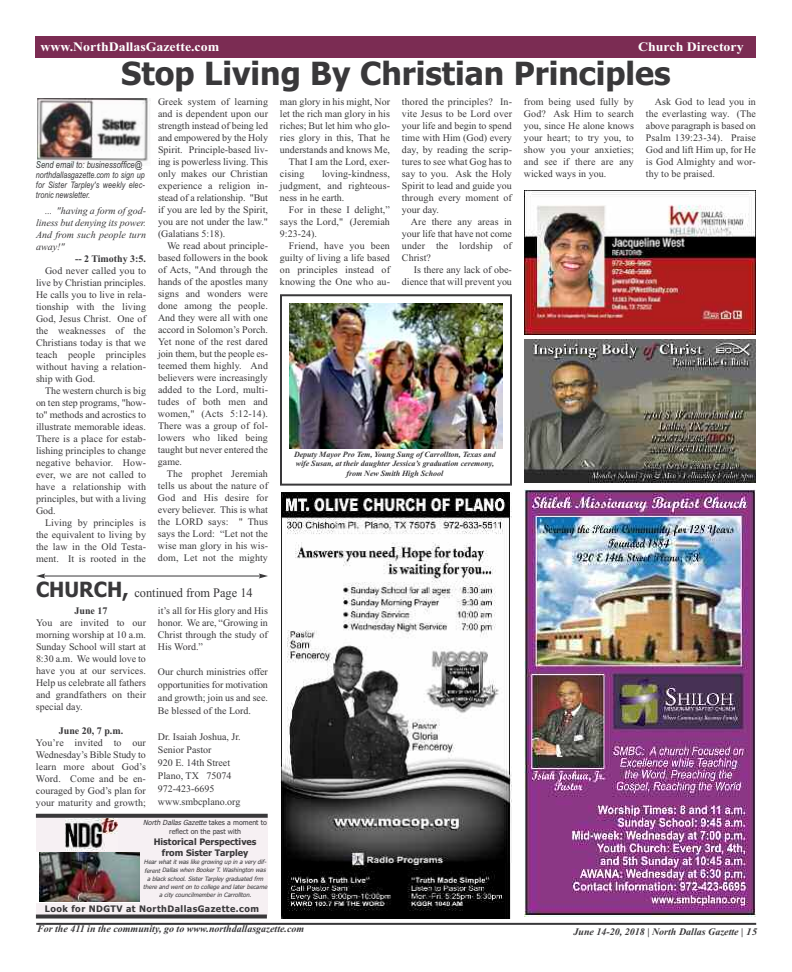
<style>
.page{position:relative;width:792px;height:972px;background:#fff}
.page>*{position:absolute;margin:0;border:0;box-sizing:border-box;transform-origin:0 0}
.t1{font:700 32px "Tahoma";color:#39383a}
.t2{font:700 13px "Times New Roman";color:#fff;scale:1.07 1}
.t3{font:13px "Times New Roman";color:#39383a;scale:.95 1}
.t4{font:10px/12px "Times New Roman";color:#39383a;text-align:justify}
.t5{font:italic 700 10px "Times New Roman";color:#39383a}
.t6{font:italic 10px/12px "Times New Roman";letter-spacing:-.005em;color:#39383a;text-align:justify}
.t7{font:700 10px "Times New Roman";color:#39383a}
.t8{font:italic 9.5px "Arial";color:#39383a;scale:.8 1}
.t9{font:italic 9px/10px "Arial";letter-spacing:.005em;color:#39383a;text-align:justify;scale:.8 1}
.t10{font:700 9px/10.8px "Tahoma";color:#39383a;text-align:center}
.t11{font:700 9px "Tahoma";letter-spacing:.05em;color:#39383a}
.t12{font:italic 700 8px/9.6px "Times New Roman";letter-spacing:-.005em;color:#39383a;text-align:center}
.t13{font:7px/9.3px "Tahoma";color:#39383a;text-align:center}
.t14{font:italic 6px/8.2px "Tahoma";color:#39383a;text-align:center}
.s1{font-family:"Tahoma";font-weight:700;font-size:21px}
.s2{font-style:italic}
</style>
<div class="page">
<div style="left:280px;top:294px;width:232px;height:192px;border:2px solid #39383a"></div>
<hr style="left:36px;top:923px;width:720px;height:2px;background:#39383a">
<div style="left:35px;top:36px;width:721px;height:22px;background:#7b2c53"></div>
<img style="left:524px;top:340px;width:232px;height:142px">
<img style="left:37px;top:98px;width:114px;height:67px">
<img style="left:280px;top:492px;width:232px;height:426px">
<img style="left:524px;top:489px;width:232px;height:428px">
<div style="left:36px;top:817px;width:232px;height:99px;background:#f6f0f3"></div>
<div style="left:36px;top:852px;width:104px;height:51px;background:linear-gradient(to bottom,#fff,#fff)"></div>
<img style="left:40px;top:852px;width:100px;height:49px">
<svg style="left:36px;top:814px;width:232px;height:4px"></svg>
<svg style="left:36px;top:915px;width:231px;height:4px"></svg>
<img style="left:65px;top:819px;width:53px;height:31px">
<img style="left:290px;top:304px;width:213px;height:145px">
<hr style="left:44px;top:576px;width:217px;height:1px;background:#39383a">
<svg style="left:36px;top:574px;width:9px;height:5px"></svg>
<svg style="left:259px;top:574px;width:9px;height:5px"></svg>
<img style="left:524px;top:191px;width:231px;height:143px">
<h2 class="t2" style="left:41px;top:39px;width:169px">www.NorthDallasGazette.com</h2>
<h2 class="t2" style="left:638px;top:39px;width:100px">Church Directory</h2>
<h1 class="t1" style="left:121px;top:56px;width:551px">Stop Living By Christian Principles</h1>
<p class="t8" style="left:36px;top:159px;width:135px">Send email to: businessoffice@</p>
<p class="t9" style="left:36px;top:170px;width:137px">northdallasgazette.com to sign up for Sister Tarpley's weekly elec&shy;tronic newsletter.</p>
<p class="t6" style="left:36px;top:205px;width:112px;text-indent:9px">... "having a form of god&shy;liness but denying its power.<br>And from such people turn away!"</p>
<p class="t7" style="left:75px;top:253px;width:72px">-- 2 Timothy 3:5.</p>
<p class="t4" style="left:36px;top:265px;width:112px;text-indent:9px">God never called you to live by Christian principles.<br>He calls you to live in rela&shy;tionship with the living God, Jesus Christ. One of the weaknesses of the Christians today is that we teach people principles without having a relation&shy;ship with God.</p>
<p class="t4" style="left:36px;top:385px;width:112px;text-indent:9px">The western church is big on ten step programs, "how&shy;to" methods and acrostics to illustrate memorable ideas.<br>There is a place for estab&shy;lishing principles to change negative behavior. How&shy;ever, we are not called to have a relationship with principles, but with a living God.</p>
<p class="t4" style="left:36px;top:517px;width:112px;text-indent:9px">Living by principles is the equivalent to living by the law in the Old Testa&shy;ment. It is rooted in the</p>
<p class="t4" style="left:158px;top:96px;width:112px">Greek system of learning and is dependent upon our strength instead of being led and empowered by the Holy Spirit. Principle-based liv&shy;ing is powerless living. This only makes our Christian experience a religion in&shy;stead of a relationship. "But if you are led by the Spirit, you are not under the law." (Galatians 5:18).</p>
<p class="t4" style="left:158px;top:240px;width:112px;text-indent:9px">We read about principle&shy;based followers in the book of Acts, "And through the hands of the apostles many signs and wonders were done among the people.<br>And they were all with one accord in Solomon’s Porch.<br>Yet none of the rest dared join them, but the people es&shy;teemed them highly. And believers were increasingly added to the Lord, multi&shy;tudes of both men and women," (Acts 5:12-14).<br>There was a group of fol&shy;lowers who liked being taught but never entered the game.</p>
<p class="t4" style="left:158px;top:468px;width:112px;text-indent:9px">The prophet Jeremiah tells us about the nature of God and His desire for every believer. This is what the LORD says: " Thus says the Lord: “Let not the wise man glory in his wis&shy;dom, Let not the mighty</p>
<h2 class="t3" style="left:36px;top:585px;width:230px"><span class="s1">CHURCH,</span> continued from Page 14</h2>
<p class="t7" style="left:74px;top:605px;width:35px">June 17</p>
<p class="t4" style="left:36px;top:617px;width:112px">You are invited to our morning worship at 10 a.m.<br>Sunday School will start at 8:30 a.m. We would love to have you at our services.<br>Help us celebrate all fathers and grandfathers on their special day.</p>
<p class="t7" style="left:59px;top:725px;width:66px">June 20, 7 p.m.</p>
<p class="t4" style="left:36px;top:737px;width:112px">You’re invited to our Wednesday’s Bible Study to learn more about God’s Word. Come and be en&shy;couraged by God’s plan for your maturity and growth;</p>
<p class="t4" style="left:158px;top:605px;width:111px">it’s all for His glory and His honor. We are, “Growing in Christ through the study of His Word.”</p>
<p class="t4" style="left:158px;top:665px;width:111px;line-height:13px">Our church ministries offer opportunities for motivation and growth; join us and see.<br>Be blessed of the Lord.</p>
<p class="t4" style="left:158px;top:730px;width:84px;line-height:13px;text-align:left">Dr. Isaiah Joshua, Jr.<br>Senior Pastor<br>920 E. 14th Street<br>Plano, TX 75074<br>972-423-6695 www.smbcplano.org</p>
<p class="t13" style="left:143px;top:818px;width:125px"><span class="s2">NorthDallasGazette</span>takes a moment to reflect on the past with</p>
<p class="t10" style="left:154px;top:837px;width:104px">Historical Perspectives from Sister Tarpley</p>
<p class="t14" style="left:143px;top:858px;width:127px">Hear what it was like growing up in a very dif&shy;ferent Dallas when Booker T. Washington was a black school. Sister Tarpley graduated frm there and went on to college and later became a city councilmember in Carrollton.</p>
<p class="t11" style="left:45px;top:904px;width:216px">Look for NDGTV at NorthDallasGazette.com</p>
<p class="t4" style="left:280px;top:96px;width:111px">man glory in his might, Nor</p>
<p class="t4" style="left:280px;top:108px;width:111px">let the rich man glory in his</p>
<p class="t4" style="left:280px;top:120px;width:111px">riches; But let him who glo-</p>
<p class="t4" style="left:280px;top:132px;width:112px">ries glory in this, That he</p>
<p class="t4" style="left:280px;top:144px;width:111px">understands and knows Me,</p>
<p class="t4" style="left:289px;top:156px;width:102px">That I am the Lord, exer-</p>
<p class="t4" style="left:280px;top:168px;width:26px">cising</p>
<p class="t4" style="left:280px;top:168px;width:111px;text-indent:42px">loving-kindness, judgment, and righteous&shy;ness in he earth.</p>
<p class="t4" style="left:280px;top:204px;width:112px;text-indent:9px">For in these I delight,” says the Lord," (Jeremiah 9:23-24).</p>
<p class="t4" style="left:280px;top:240px;width:111px;text-indent:9px">Friend, have you been guilty of living a life based on principles instead of knowing the One who au-</p>
<p class="t4" style="left:402px;top:96px;width:112px">thored the principles? In&shy;vite Jesus to be Lord over your life and begin to spend time with Him (God) every day, by reading the scrip&shy;tures to see what Gog has to say to you. Ask the Holy Spirit to lead and guide you through every moment of your day.</p>
<p class="t4" style="left:402px;top:216px;width:112px;text-indent:9px">Are there any areas in your life that have not come under the lordship of Christ?</p>
<p class="t4" style="left:402px;top:264px;width:111px;text-align:right">Is there any lack of obe&shy;dience that will prevent you</p>
<p class="t12" style="left:294px;top:449px;width:203px">Deputy Mayor Pro Tem, Young Sung of Carrollton, Texas and wife Susan, at their daughter Jessica’s graduation ceremony, from New Smith High School</p>
<p class="t5" style="left:37px;top:923px;width:269px">For the 411 in the community, go to www.northdallasgazette.com</p>
<p class="t4" style="left:524px;top:96px;width:112px">from being used fully by God? Ask Him to search you, since He alone knows your heart; to try you, to show you your anxieties; and see if there are any wicked ways in you.</p>
<p class="t4" style="left:646px;top:96px;width:112px;text-indent:9px">Ask God to lead you in the everlasting way. (The above paragraph is based on Psalm 139:23-34). Praise God and lift Him up, for He is God Almighty and wor&shy;thy to be praised.</p>
<p class="t5" style="left:573px;top:926px;width:185px">June 14-20, 2018 | North Dallas Gazette | 15</p>
</div>
